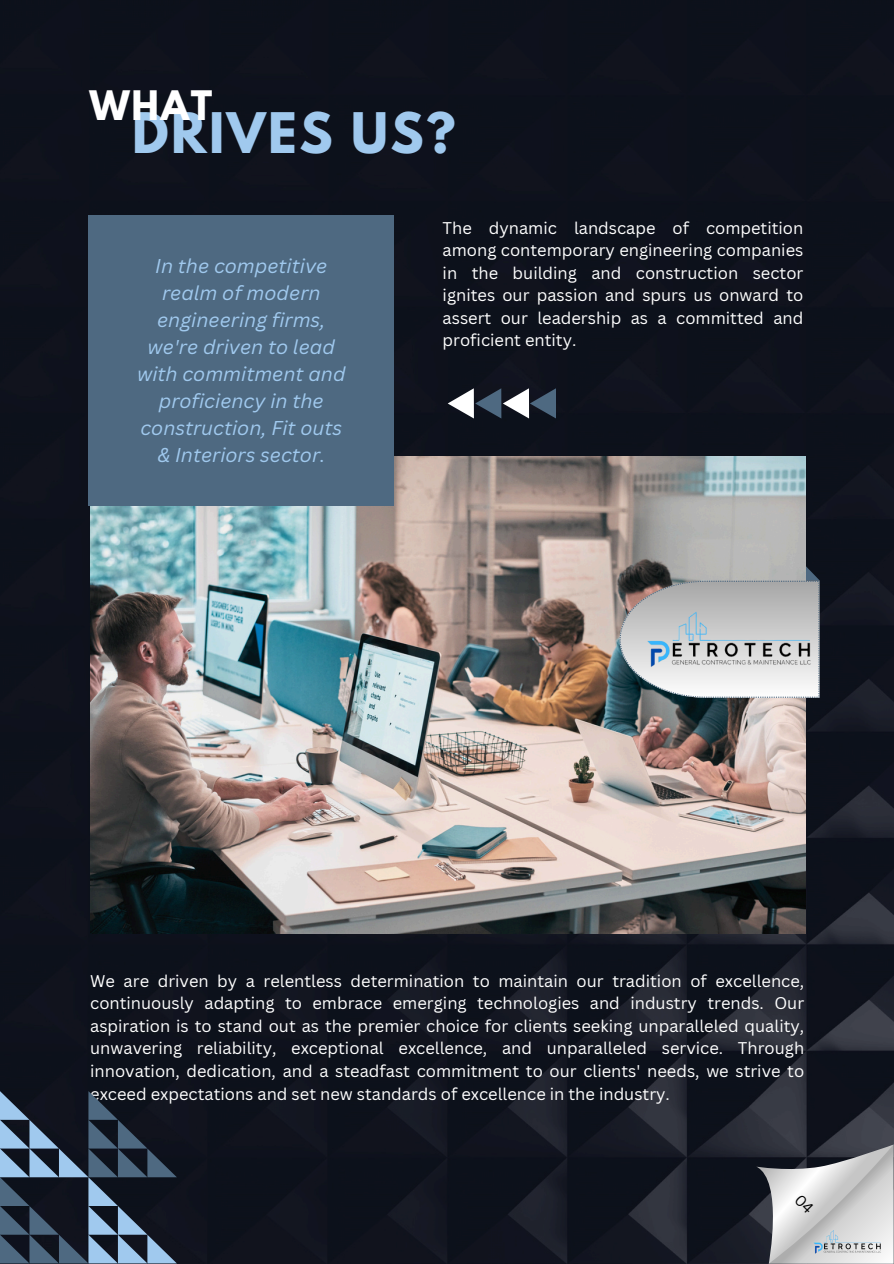
<style>
.page{position:relative;width:894px;height:1264px;background:#fff}
.page>*{position:absolute;margin:0;border:0;box-sizing:border-box;transform-origin:0 0}
.t1{font:700 49.5px "League Spartan";letter-spacing:.05em;color:#a0c9ee}
.t2{font:700 36px "League Spartan";color:#fff}
.t3{font:italic 19.5px/27px "Canva Sans";color:#a0c9ee;text-align:center}
.t4{font:16.5px/22.5px "Canva Sans";color:#fff;text-align:justify}
</style>
<div class="page">
<img style="left:0;top:0;width:893px;height:1263px">
<img style="left:90px;top:456px;width:715px;height:477px">
<div style="left:89px;top:216px;width:304px;height:290px;background:#4e6981"></div>
<svg style="left:0;top:1091px;width:177px;height:172px;background:#313e4f"></svg>
<svg style="left:447px;top:388px;width:108px;height:30px"></svg>
<svg style="left:619px;top:563px;width:200px;height:134px"></svg>
<img style="left:646px;top:609px;width:166px;height:60px">
<svg style="left:756px;top:1144px;width:137px;height:119px;background:#abacaf"></svg>
<h3 class="t2" style="left:89px;top:87px;width:124px">WHAT</h3>
<h1 class="t1" style="left:132px;top:108px;width:325px">DRIVES US?</h1>
<p class="t3" style="left:137px;top:252px;width:210px">In the competitive realm of modern engineering firms, we're driven to lead with commitment and proficiency in the construction, Fit outs &amp; Interiors sector.</p>
<p class="t4" style="left:442px;top:216px;width:362px">The dynamic landscape of competition among contemporary engineering companies in the building and construction sector ignites our passion and spurs us onward to assert our leadership as a committed and proficient entity.</p>
<p class="t4" style="left:90px;top:969px;width:715px">We are driven by a relentless determination to maintain our tradition of excellence, continuously adapting to embrace emerging technologies and industry trends. Our aspiration is to stand out as the premier choice for clients seeking unparalleled quality, unwavering reliability, exceptional excellence, and unparalleled service. Through innovation, dedication, and a steadfast commitment to our clients' needs, we strive to exceed expectations and set new standards of excellence in the industry.</p>
</div>
